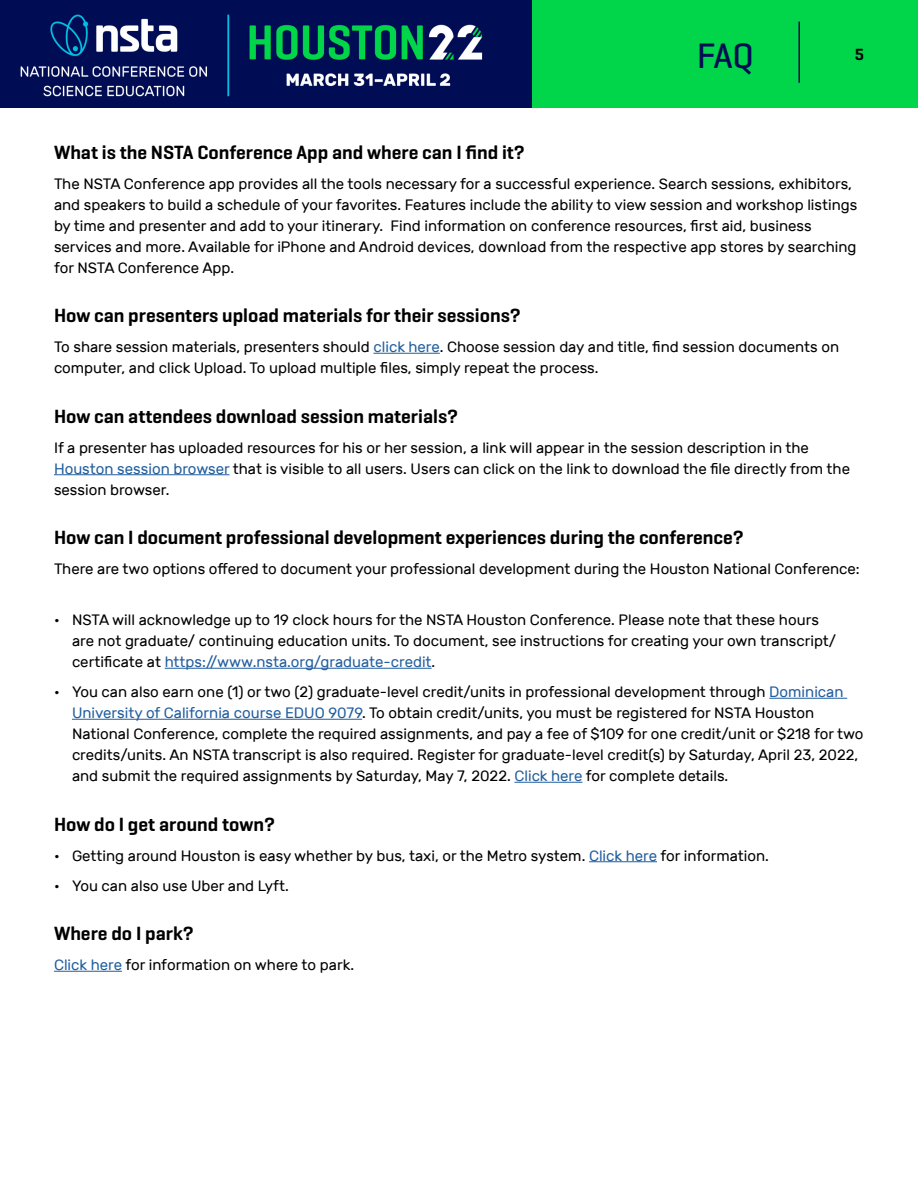
<style>
.page{position:relative;width:918px;height:1188px;background:#fff}
.page>*{position:absolute;margin:0;border:0;box-sizing:border-box;transform-origin:0 0}
.t1{font:500 36px "Geogrotesque";color:#000c54}
.t2{font:600 19.5px "Geogrotesque";color:#000}
.t3{font:600 16.5px "Geogrotesque";color:#000}
.t4{font:15px/21px "Rubik";color:#000}
.s1{color:#215e9e}
</style>
<div class="page">
<img style="left:0;top:0;width:533px;height:108px">
<div style="left:533px;top:0;width:385px;height:108px;background:#01d64a"></div>
<hr style="left:798px;top:22px;width:2px;height:61px;background:#000c54">
<hr style="left:373px;top:353px;width:67px;height:1px;background:#215e9e">
<hr style="left:54px;top:474px;width:176px;height:1px;background:#215e9e">
<hr style="left:165px;top:668px;width:267px;height:1px;background:#215e9e">
<hr style="left:769px;top:698px;width:78px;height:1px;background:#215e9e">
<hr style="left:72px;top:719px;width:290px;height:1px;background:#215e9e">
<hr style="left:514px;top:782px;width:68px;height:1px;background:#215e9e">
<hr style="left:589px;top:861px;width:68px;height:1px;background:#215e9e">
<hr style="left:54px;top:971px;width:68px;height:1px;background:#215e9e">
<h1 class="t1" style="left:697px;top:33px;width:59px">FAQ</h1>
<p class="t3" style="left:855px;top:44px;width:11px">5</p>
<h2 class="t2" style="left:54px;top:140px;width:472px">What is the NSTA Conference App and where can I find it?</h2>
<p class="t4" style="left:54px;top:173px;width:805px">The NSTA Conference app provides all the tools necessary for a successful experience. Search sessions, exhibitors, and speakers to build a schedule of your favorites. Features include the ability to view session and workshop listings by time and presenter and add to your itinerary. Find information on conference resources, first aid, business services and more. Available for iPhone and Android devices, download from the respective app stores by searching for NSTA Conference App.</p>
<h2 class="t2" style="left:54px;top:303px;width:468px">How can presenters upload materials for their sessions?</h2>
<p class="t4" style="left:54px;top:337px;width:787px">To share session materials, presenters should <span class="s1">click here</span>. Choose session day and title, find session documents on computer, and click Upload. To upload multiple files, simply repeat the process.</p>
<h2 class="t2" style="left:54px;top:404px;width:406px">How can attendees download session materials?</h2>
<p class="t4" style="left:54px;top:437px;width:798px">If a presenter has uploaded resources for his or her session, a link will appear in the session description in the<br><span class="s1">Houston session browser</span> that is visible to all users. Users can click on the link to download the file directly from the session browser.</p>
<h2 class="t2" style="left:54px;top:525px;width:691px">How can I document professional development experiences during the conference?</h2>
<p class="t4" style="left:54px;top:559px;width:807px">There are two options offered to document your professional development during the Houston National Conference:</p>
<p class="t4" style="left:72px;top:610px;width:766px;text-indent:-18px">• NSTA will acknowledge up to 19 clock hours for the NSTA Houston Conference. Please note that these hours are not graduate/ continuing education units. To document, see instructions for creating your own transcript/ certificate at <span class="s1">https://www.nsta.org/graduate-credit</span>.</p>
<p class="t4" style="left:72px;top:682px;width:793px;text-indent:-18px">• You can also earn one (1) or two (2) graduate-level credit/units in professional development through <span class="s1">Dominican University of California course EDUO 9079</span>. To obtain credit/units, you must be registered for NSTA Houston National Conference, complete the required assignments, and pay a fee of $109 for one credit/unit or $218 for two credits/units. An NSTA transcript is also required. Register for graduate-level credit(s) by Saturday, April 23, 2022, and submit the required assignments by Saturday, May 7, 2022. <span class="s1">Click here</span> for complete details.</p>
<h2 class="t2" style="left:54px;top:812px;width:223px">How do I get around town?</h2>
<p class="t4" style="left:54px;top:845px;width:716px">• Getting around Houston is easy whether by bus, taxi, or the Metro system. <span class="s1">Click here</span> for information.</p>
<p class="t4" style="left:54px;top:875px;width:236px">• You can also use Uber and Lyft.</p>
<h2 class="t2" style="left:54px;top:921px;width:141px">Where do I park?</h2>
<p class="t4" style="left:54px;top:955px;width:302px"><span class="s1">Click here</span> for information on where to park.</p>
</div>
